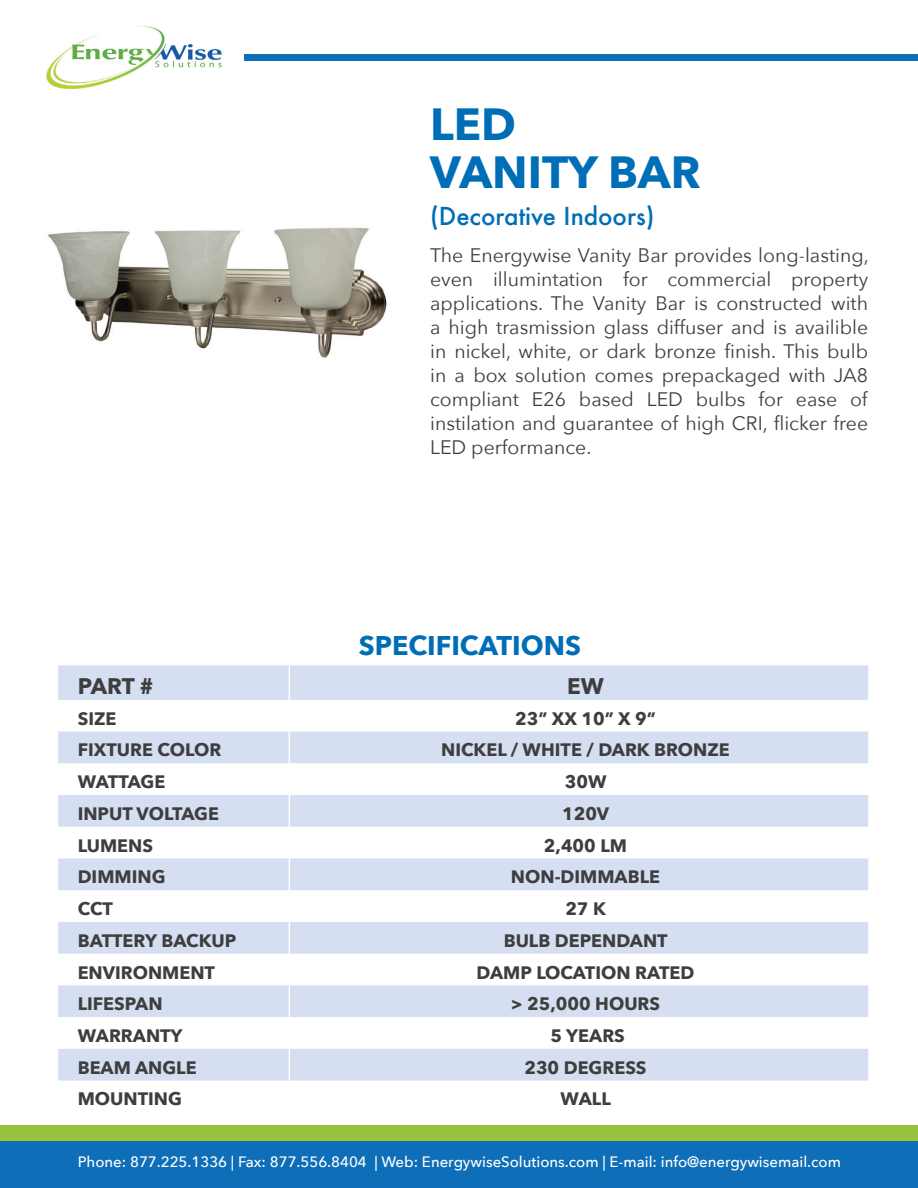
<style>
.page{position:relative;width:918px;height:1188px;background:#fff}
.page>*{position:absolute;margin:0;border:0;box-sizing:border-box;transform-origin:0 0}
.t1{font:700 45px "Avenir Next";color:#006eb6}
.t2{font:700 27px "Avenir Next";color:#006eb6}
.t3{font:500 24px "Futura";color:#006eb6}
.SPECS{font:700 22.5px "Avenir Next";letter-spacing:-.005em;color:#3e3e3f}
.t4{font:19.5px/24px "Avenir Next";color:#3e3e3f;text-align:justify}
.SPECS-2{font:700 18px "Avenir Next";color:#3e3e3f}
.t5{font:500 15px "Avenir Next";color:#fff}
</style>
<div class="page">
<img style="left:46px;top:26px;width:176px;height:63px">
<div style="left:245px;top:55px;width:673px;height:6px;background:#0f6eb8"></div>
<div style="left:0;top:1133px;width:918px;height:55px;background:#0f6eb8"></div>
<div style="left:0;top:1126px;width:918px;height:15px;background:#98c33c"></div>
<svg style="left:58px;top:665px;width:810px;height:416px;fill:#d5dff1"></svg>
<hr style="left:289px;top:665px;width:1px;height:35px;background:#fff">
<hr style="left:289px;top:700px;width:1px;height:32px;background:#fff">
<hr style="left:289px;top:732px;width:1px;height:31px;background:#fff">
<hr style="left:289px;top:763px;width:1px;height:32px;background:#fff">
<hr style="left:289px;top:795px;width:1px;height:32px;background:#fff">
<hr style="left:289px;top:827px;width:1px;height:31px;background:#fff">
<hr style="left:289px;top:858px;width:1px;height:32px;background:#fff">
<hr style="left:289px;top:890px;width:1px;height:32px;background:#fff">
<hr style="left:289px;top:922px;width:1px;height:32px;background:#fff">
<hr style="left:289px;top:954px;width:1px;height:31px;background:#fff">
<hr style="left:289px;top:985px;width:1px;height:32px;background:#fff">
<hr style="left:289px;top:1017px;width:1px;height:32px;background:#fff">
<hr style="left:289px;top:1049px;width:1px;height:32px;background:#fff">
<img style="left:48px;top:227px;width:339px;height:131px">
<p class="t1" style="left:430px;top:85px;width:87px">LED</p>
<p class="t1" style="left:430px;top:133px;width:272px">VANITY BAR</p>
<p class="t3" style="left:430px;top:200px;width:226px">(Decorative Indoors)</p>
<p class="t4" style="left:430px;top:242px;width:440px">The Energywise Vanity Bar provides long-lasting, even illumintation for commercial property applications. The Vanity Bar is constructed with a high trasmission glass diffuser and is availible in nickel, white, or dark bronze finish. This bulb in a box solution comes prepackaged with JA8 compliant E26 based LED bulbs for ease of instilation and guarantee of high CRI, flicker free LED performance.</p>
<p class="t2" style="left:359px;top:622px;width:224px">SPECIFICATIONS</p>
<p class="SPECS" style="left:78px;top:666px;width:77px">PART #</p>
<p class="SPECS" style="left:567px;top:666px;width:38px">EW</p>
<p class="SPECS-2" style="left:78px;top:703px;width:40px">SIZE</p>
<p class="SPECS-2" style="left:515px;top:703px;width:142px">23” XX 10” X 9”</p>
<p class="SPECS-2" style="left:78px;top:735px;width:145px">FIXTURE COLOR</p>
<p class="SPECS-2" style="left:441px;top:735px;width:290px">NICKEL / WHITE / DARK BRONZE</p>
<p class="SPECS-2" style="left:78px;top:766px;width:89px">WATTAGE</p>
<p class="SPECS-2" style="left:565px;top:766px;width:43px">30W</p>
<p class="SPECS-2" style="left:78px;top:798px;width:143px">INPUT VOLTAGE</p>
<p class="SPECS-2" style="left:562px;top:798px;width:49px">120V</p>
<p class="SPECS-2" style="left:78px;top:830px;width:77px">LUMENS</p>
<p class="SPECS-2" style="left:544px;top:830px;width:85px">2,400 LM</p>
<p class="SPECS-2" style="left:78px;top:861px;width:89px">DIMMING</p>
<p class="SPECS-2" style="left:511px;top:861px;width:151px">NON-DIMMABLE</p>
<p class="SPECS-2" style="left:78px;top:893px;width:37px">CCT</p>
<p class="SPECS-2" style="left:565px;top:893px;width:42px">27 K</p>
<p class="SPECS-2" style="left:78px;top:925px;width:160px">BATTERY BACKUP</p>
<p class="SPECS-2" style="left:504px;top:925px;width:166px">BULB DEPENDANT</p>
<p class="SPECS-2" style="left:78px;top:957px;width:139px">ENVIRONMENT</p>
<p class="SPECS-2" style="left:477px;top:957px;width:219px">DAMP LOCATION RATED</p>
<p class="SPECS-2" style="left:78px;top:988px;width:86px">LIFESPAN</p>
<p class="SPECS-2" style="left:511px;top:988px;width:151px">&gt; 25,000 HOURS</p>
<p class="SPECS-2" style="left:78px;top:1020px;width:106px">WARRANTY</p>
<p class="SPECS-2" style="left:551px;top:1020px;width:76px">5 YEARS</p>
<p class="SPECS-2" style="left:78px;top:1052px;width:120px">BEAM ANGLE</p>
<p class="SPECS-2" style="left:524px;top:1052px;width:124px">230 DEGRESS</p>
<p class="SPECS-2" style="left:78px;top:1084px;width:106px">MOUNTING</p>
<p class="SPECS-2" style="left:561px;top:1084px;width:52px">WALL</p>
<p class="t5" style="left:78px;top:1149px;width:765px">Phone: 877.225.1336 | Fax: 877.556.8404 | Web: EnergywiseSolutions.com | E-mail: info@energywisemail.com</p>
</div>
